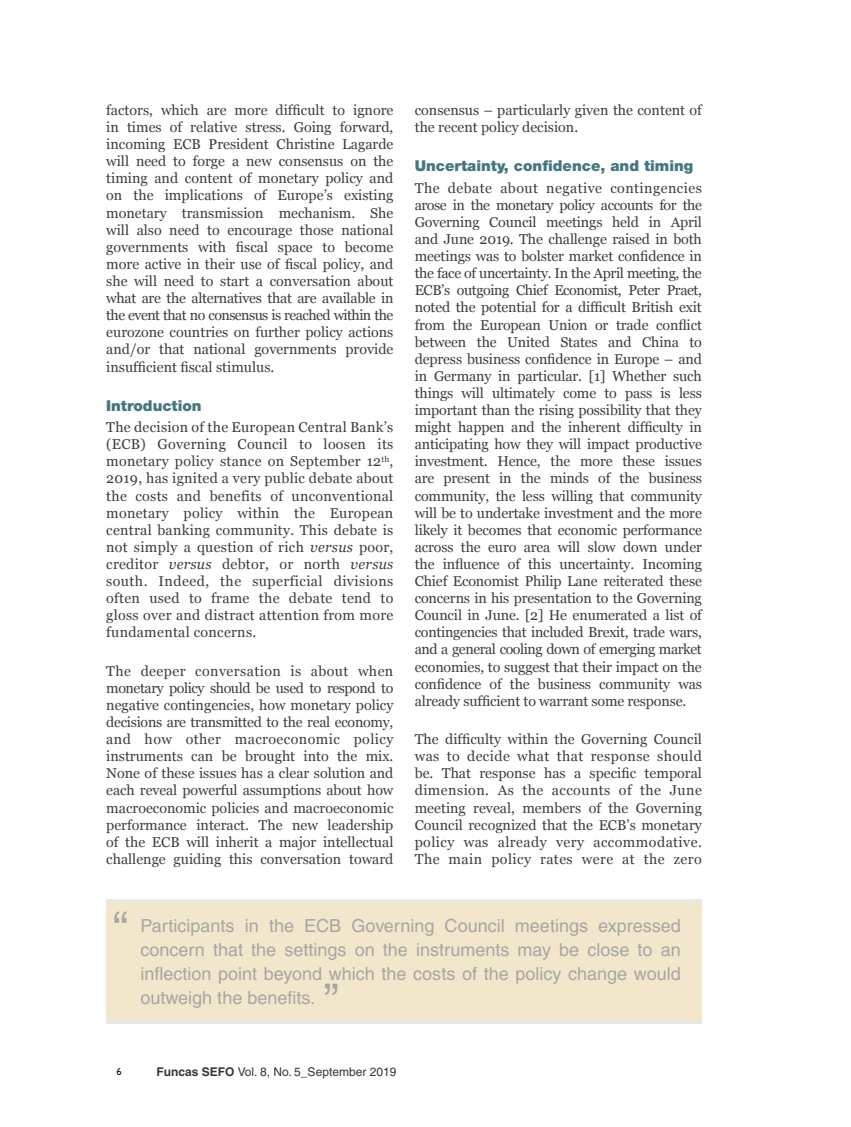
<style>
.page{position:relative;width:851px;height:1127px;background:#fff}
.page>*{position:absolute;margin:0;border:0;box-sizing:border-box;transform-origin:0 0}
._10_-_Texto_Grisete{font:45px "Helvetica";color:#a6a6a6}
._10_-_Texto_Grisete-2{font:18px/24px "Helvetica";color:#a6a6a6;text-align:justify}
._05_-_Epigrafe{font:900 15px "Helvetica Neue";color:#45777e}
._04_-_Texto_general{font:14.25px/17.1px "Georgia";color:#3e3e3f;text-align:justify}
.t1{font:12px "Helvetica";color:#3b3532}
.t2{font:500 10.5px "Gill Sans MT Std";color:#00163d}
.s1{font-style:italic}
.s2{font-family:"Helvetica CE";font-weight:700}
</style>
<div class="page">
<div style="left:106px;top:902px;width:596px;height:121px;background:#f3e7cb"></div>
<hr style="left:106px;top:899px;width:596px;height:3px;background:#e6e6e6">
<hr style="left:106px;top:1021px;width:596px;height:3px;background:#e6e6e6">
<p class="_04_-_Texto_general" style="left:106px;top:102px;width:289px">factors, which are more difficult to ignore in times of relative stress. Going forward, incoming ECB President Christine Lagarde will need to forge a new consensus on the timing and content of monetary policy and on the implications of Europe’s existing monetary transmission mechanism. She will also need to encourage those national governments with fiscal space to become more active in their use of fiscal policy, and she will need to start a conversation about what are the alternatives that are available in the event that no consensus is reached within the eurozone countries on further policy actions and/or that national governments provide insufficient fiscal stimulus.</p>
<p class="_05_-_Epigrafe" style="left:106px;top:396px;width:97px">Introduction</p>
<p class="_04_-_Texto_general" style="left:106px;top:419px;width:289px">The decision of the European Central Bank’s (ECB) Governing Council to loosen its monetary policy stance on September 12<sup>th</sup>, 2019, has ignited a very public debate about the costs and benefits of unconventional monetary policy within the European central banking community. This debate is not simply a question of rich <span class="s1">versus</span> poor, creditor <span class="s1">versus</span> debtor, or north <span class="s1">versus </span>south. Indeed, the superficial divisions often used to frame the debate tend to gloss over and distract attention from more fundamental concerns.</p>
<p class="_04_-_Texto_general" style="left:106px;top:662px;width:289px">The deeper conversation is about when monetary policy should be used to respond to negative contingencies, how monetary policy decisions are transmitted to the real economy, and how other macroeconomic policy instruments can be brought into the mix.<br>None of these issues has a clear solution and each reveal powerful assumptions about how macroeconomic policies and macroeconomic performance interact. The new leadership of the ECB will inherit a major intellectual challenge guiding this conversation toward</p>
<p class="_04_-_Texto_general" style="left:414px;top:102px;width:288px">consensus – particularly given the content of the recent policy decision.</p>
<p class="_05_-_Epigrafe" style="left:414px;top:157px;width:280px">Uncertainty, confidence, and timing</p>
<p class="_04_-_Texto_general" style="left:414px;top:180px;width:288px">The debate about negative contingencies arose in the monetary policy accounts for the Governing Council meetings held in April and June 2019. The challenge raised in both meetings was to bolster market confidence in the face of uncertainty. In the April meeting, the ECB’s outgoing Chief Economist, Peter Praet, noted the potential for a difficult British exit from the European Union or trade conflict between the United States and China to depress business confidence in Europe – and in Germany in particular. [1] Whether such things will ultimately come to pass is less important than the rising possibility that they might happen and the inherent difficulty in anticipating how they will impact productive investment. Hence, the more these issues are present in the minds of the business community, the less willing that community will be to undertake investment and the more likely it becomes that economic performance across the euro area will slow down under the influence of this uncertainty. Incoming Chief Economist Philip Lane reiterated these concerns in his presentation to the Governing Council in June. [2] He enumerated a list of contingencies that included Brexit, trade wars, and a general cooling down of emerging market economies, to suggest that their impact on the confidence of the business community was already sufficient to warrant some response.</p>
<p class="_04_-_Texto_general" style="left:414px;top:731px;width:289px">The difficulty within the Governing Council was to decide what that response should be. That response has a specific temporal dimension. As the accounts of the June meeting reveal, members of the Governing Council recognized that the ECB’s monetary policy was already very accommodative.<br>The main policy rates were at the zero</p>
<p class="_10_-_Texto_Grisete" style="left:113px;top:902px;width:16px">“</p>
<p class="_10_-_Texto_Grisete-2" style="left:140px;top:913px;width:542px">Participants in the ECB Governing Council meetings expressed concern that the settings on the instruments may be close to an inflection point beyond which the costs of the policy change would outweigh the benefits.</p>
<p class="_10_-_Texto_Grisete" style="left:324px;top:974px;width:16px">”</p>
<p class="t2" style="left:116px;top:1065px;width:7px">6</p>
<p class="t1" style="left:156px;top:1064px;width:241px"><span class="s2">Funcas SEFO</span> Vol. 8, No. 5_September 2019</p>
</div>
